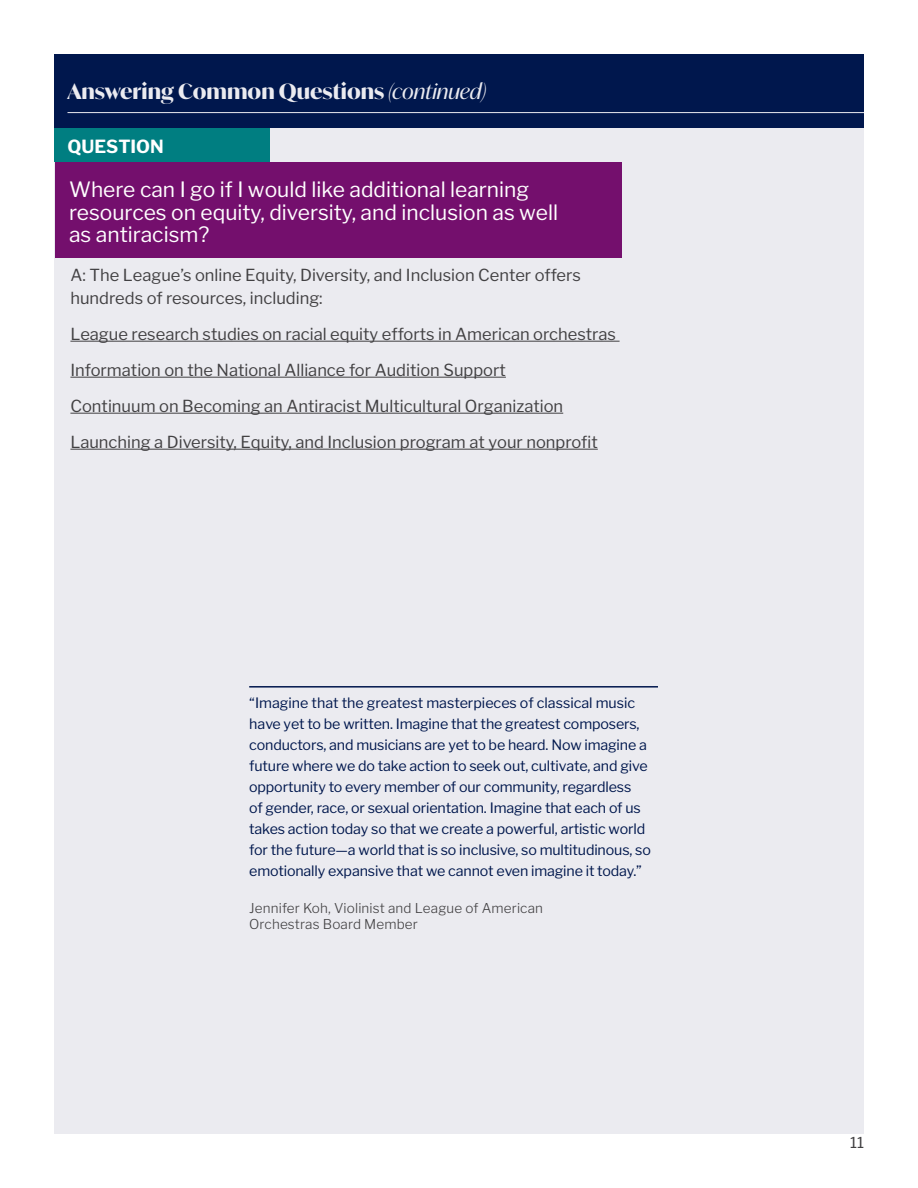
<style>
.page{position:relative;width:918px;height:1188px;background:#fff}
.page>*{position:absolute;margin:0;border:0;box-sizing:border-box;transform-origin:0 0}
.t1{font:21px/22.5px "Libre Franklin";color:#fff}
.t2{font:700 21px "Ivy Mode";color:#ebebf0}
.t3{font:700 18px "Libre Franklin";color:#fff}
.t4{font:16.5px/36px "Libre Franklin";color:#414042}
.t5{font:15px "Libre Franklin";color:#414042}
.t6{font:14.25px/21px "Libre Franklin";letter-spacing:-.01em;color:#00174d}
.t7{font:300 13.5px/16.2px "Libre Franklin";letter-spacing:.01em;color:#414042}
.s1{font-weight:400;font-style:italic}
</style>
<div class="page">
<div style="left:54px;top:54px;width:810px;height:1080px;background:#ebebf0"></div>
<hr style="left:70px;top:341px;width:550px;height:1px;background:#414042">
<hr style="left:70px;top:377px;width:436px;height:1px;background:#414042">
<hr style="left:70px;top:413px;width:493px;height:1px;background:#414042">
<hr style="left:70px;top:449px;width:528px;height:1px;background:#414042">
<div style="left:55px;top:162px;width:567px;height:95px;background:#740f6d"></div>
<div style="left:54px;top:127px;width:216px;height:35px;background:#007e81"></div>
<hr style="left:249px;top:686px;width:409px;height:2px;background:#00174d">
<div style="left:54px;top:54px;width:810px;height:73px;background:#00174d"></div>
<hr style="left:68px;top:112px;width:796px;height:1px;background:#ebebf0">
<h1 class="t2" style="left:68px;top:77px;width:420px">Answering Common Questions <span class="s1">(continued)</span></h1>
<p class="t3" style="left:68px;top:136px;width:98px">QUESTION</p>
<h1 class="t1" style="left:69px;top:178px;width:491px">Where can I go if I would like additional learning resources on equity, diversity, and inclusion as well as antiracism?</h1>
<p class="t4" style="left:70px;top:264px;width:512px;line-height:22.5px">A: The League’s online Equity, Diversity, and Inclusion Center offers hundreds of resources, including:</p>
<p class="t4" style="left:70px;top:316px;width:547px">League research studies on racial equity efforts in American orchestras Information on the National Alliance for Audition Support<br>Continuum on Becoming an Antiracist Multicultural Organization Launching a Diversity, Equity, and Inclusion program at your nonprofit</p>
<p class="t6" style="left:249px;top:692px;width:403px">“Imagine that the greatest masterpieces of classical music have yet to be written. Imagine that the greatest composers, conductors, and musicians are yet to be heard. Now imagine a future where we do take action to seek out, cultivate, and give opportunity to every member of our community, regardless<br>of gender, race, or sexual orientation. Imagine that each of us takes action today so that we create a powerful, artistic world for the future—a world that is so inclusive, so multitudinous, so emotionally expansive that we cannot even imagine it today.”</p>
<p class="t7" style="left:249px;top:900px;width:295px">Jennifer Koh, Violinist and League of American<br>Orchestras Board Member</p>
<p class="t5" style="left:850px;top:1134px;width:15px">11</p>
</div>
